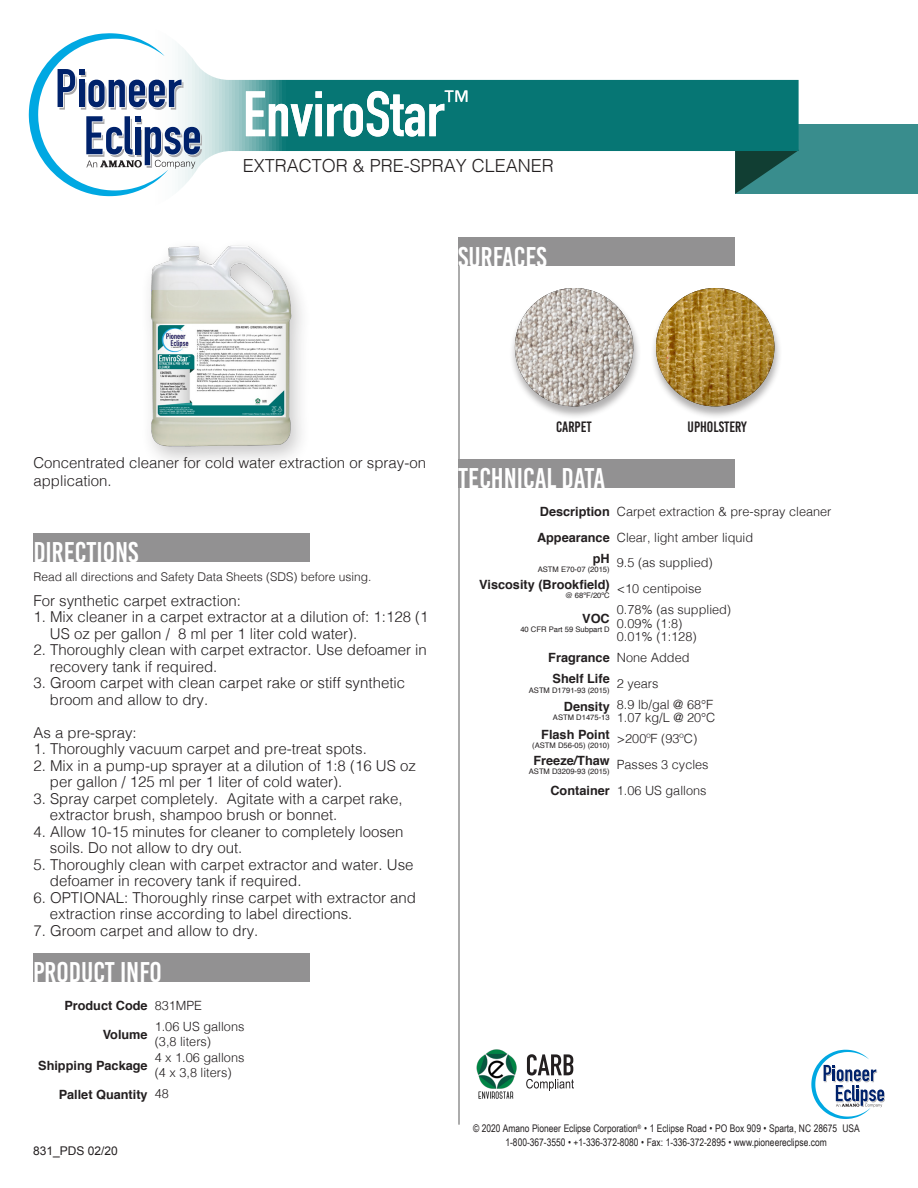
<style>
.page{position:relative;width:918px;height:1188px;background:#fff}
.page>*{position:absolute;margin:0;border:0;box-sizing:border-box;transform-origin:0 0}
.t1{font:700 63px "DIN Condensed";color:#fff}
.t2{font:28.5px "Bebas Kai";color:#fff}
.t3{font:300 27.15px "Helvetica";color:#fff}
.t4{font:300 18px "Helvetica";color:#231f20}
.t5{font:300 15px/16.5px "Helvetica";color:#231f20}
.t6{font:15px "Bebas Kai";color:#231f20}
.t7{font:300 12.75px "Helvetica";color:#231f20}
.t8{font:700 12.75px "Helvetica";color:#231f20}
.t9{font:300 12px "Helvetica";color:#231f20}
.t10{font:12px "Arial";color:#231f20}
.t11{font:10.5px "Arial Narrow";color:#231f20}
.t12{font:7.65px "Helvetica";color:#231f20}
</style>
<div class="page">
<div style="left:735px;top:125px;width:183px;height:69px;background:#398d8d"></div>
<svg style="left:28px;top:70px;width:771px;height:127px"></svg>
<hr style="left:458px;top:247px;width:2px;height:878px;background:#929192">
<div style="left:458px;top:238px;width:277px;height:28px;background:#929192"></div>
<div style="left:458px;top:459px;width:277px;height:29px;background:#929192"></div>
<div style="left:140px;top:237px;width:172px;height:234px;background:#231f20;opacity:.25"></div>
<img style="left:148px;top:239px;width:146px;height:215px">
<div style="left:33px;top:533px;width:277px;height:29px;background:#929192"></div>
<div style="left:33px;top:953px;width:276px;height:29px;background:#929192"></div>
<div style="left:510px;top:288px;width:131px;height:131px;background:#231f20;opacity:.36"></div>
<img style="left:515px;top:288px;width:118px;height:118px;border-radius:59px">
<div style="left:651px;top:288px;width:131px;height:131px;background:#231f20;opacity:.36"></div>
<img style="left:656px;top:288px;width:118px;height:118px;border-radius:59px">
<img style="left:476px;top:1049px;width:41px;height:50px">
<svg style="left:526px;top:1054px;width:48px;height:37px"></svg>
<svg style="left:29px;top:33px;width:173px;height:163px"></svg>
<svg style="left:811px;top:1050px;width:74px;height:69px"></svg>
<p class="t1" style="left:243px;top:72px;width:203px">EnviroStar</p>
<p class="t3" style="left:444px;top:77px;width:27px">™</p>
<p class="t4" style="left:243px;top:150px;width:313px">EXTRACTOR &amp; PRE-SPRAY CLEANER</p>
<p class="t2" style="left:458px;top:241px;width:90px">SURFACES</p>
<p class="t5" style="left:33px;top:453px;width:394px;line-height:18px">Concentrated cleaner for cold water extraction or spray-on application.</p>
<p class="t2" style="left:33px;top:537px;width:107px">DIRECTIONS</p>
<p class="t9" style="left:33px;top:567px;width:340px">Read all directions and Safety Data Sheets (SDS) before using.</p>
<p class="t5" style="left:33px;top:591px;width:209px">For synthetic carpet extraction:</p>
<p class="t5" style="left:50px;top:608px;width:380px;text-indent:-16px">1. Mix cleaner in a carpet extractor at a dilution of: 1:128 (1<br>US oz per gallon / 8 ml per 1 liter cold water).</p>
<p class="t5" style="left:50px;top:641px;width:378px;text-indent:-16px">2. Thoroughly clean with carpet extractor. Use defoamer in recovery tank if required.</p>
<p class="t5" style="left:50px;top:674px;width:357px;text-indent:-16px">3. Groom carpet with clean carpet rake or stiff synthetic broom and allow to dry.</p>
<p class="t5" style="left:33px;top:723px;width:105px">As a pre-spray:</p>
<p class="t5" style="left:33px;top:740px;width:335px">1. Thoroughly vacuum carpet and pre-treat spots.</p>
<p class="t5" style="left:50px;top:756px;width:368px;text-indent:-16px">2. Mix in a pump-up sprayer at a dilution of 1:8 (16 US oz per gallon / 125 ml per 1 liter of cold water).</p>
<p class="t5" style="left:50px;top:789px;width:354px;text-indent:-16px">3. Spray carpet completely. Agitate with a carpet rake, extractor brush, shampoo brush or bonnet.</p>
<p class="t5" style="left:50px;top:822px;width:355px;text-indent:-16px">4. Allow 10-15 minutes for cleaner to completely loosen soils. Do not allow to dry out.</p>
<p class="t5" style="left:50px;top:855px;width:365px;text-indent:-16px">5. Thoroughly clean with carpet extractor and water. Use defoamer in recovery tank if required.</p>
<p class="t5" style="left:50px;top:888px;width:368px;text-indent:-16px">6. OPTIONAL: Thoroughly rinse carpet with extractor and extraction rinse according to label directions.</p>
<p class="t5" style="left:33px;top:921px;width:227px">7. Groom carpet and allow to dry.</p>
<p class="t2" style="left:33px;top:957px;width:130px">PRODUCT INFO</p>
<p class="t8" style="left:64px;top:995px;width:85px">Product Code</p>
<p class="t7" style="left:155px;top:995px;width:49px">831MPE</p>
<p class="t8" style="left:103px;top:1024px;width:46px">Volume</p>
<p class="t7" style="left:155px;top:1016px;width:91px">1.06 US gallons</p>
<p class="t7" style="left:155px;top:1031px;width:58px">(3,8 liters)</p>
<p class="t7" style="left:155px;top:1047px;width:91px">4 x 1.06 gallons</p>
<p class="t7" style="left:155px;top:1062px;width:78px">(4 x 3,8 liters)</p>
<p class="t8" style="left:38px;top:1055px;width:111px">Shipping Package</p>
<p class="t8" style="left:59px;top:1084px;width:90px">Pallet Quantity</p>
<p class="t7" style="left:155px;top:1083px;width:16px">48</p>
<p class="t10" style="left:33px;top:1143px;width:86px">831_PDS 02/20</p>
<p class="t6" style="left:556px;top:418px;width:37px">CARPET</p>
<p class="t6" style="left:688px;top:418px;width:61px">UPHOLSTERY</p>
<p class="t2" style="left:458px;top:463px;width:149px">TECHNICAL DATA</p>
<p class="t8" style="left:540px;top:501px;width:71px">Description</p>
<p class="t7" style="left:617px;top:501px;width:216px">Carpet extraction &amp; pre-spray cleaner</p>
<p class="t8" style="left:537px;top:527px;width:74px">Appearance</p>
<p class="t7" style="left:617px;top:526px;width:138px">Clear, light amber liquid</p>
<p class="t8" style="left:593px;top:548px;width:18px">pH</p>
<p class="t12" style="left:538px;top:564px;width:74px">ASTM E70-07 (2015)</p>
<p class="t7" style="left:617px;top:552px;width:98px">9.5 (as supplied)</p>
<p class="t8" style="left:479px;top:574px;width:132px">Viscosity (Brookfield)</p>
<p class="t12" style="left:565px;top:589px;width:46px">@ 68ºF/20ºC</p>
<p class="t7" style="left:617px;top:578px;width:86px">&lt;10 centipoise</p>
<p class="t8" style="left:582px;top:608px;width:29px">VOC</p>
<p class="t12" style="left:520px;top:624px;width:91px">40 CFR Part 59 Subpart D</p>
<p class="t7" style="left:617px;top:599px;width:116px">0.78% (as supplied)</p>
<p class="t7" style="left:617px;top:612px;width:67px">0.09% (1:8)</p>
<p class="t7" style="left:617px;top:626px;width:81px">0.01% (1:128)</p>
<p class="t8" style="left:548px;top:647px;width:63px">Fragrance</p>
<p class="t7" style="left:617px;top:647px;width:74px">None Added</p>
<p class="t8" style="left:553px;top:669px;width:59px">Shelf Life</p>
<p class="t12" style="left:529px;top:684px;width:82px">ASTM D1791-93 (2015)</p>
<p class="t7" style="left:617px;top:672px;width:43px">2 years</p>
<p class="t7" style="left:617px;top:693px;width:98px">8.9 lb/gal @ 68°F</p>
<p class="t7" style="left:617px;top:707px;width:100px">1.07 kg/L @ 20°C</p>
<p class="t8" style="left:564px;top:696px;width:47px">Density</p>
<p class="t12" style="left:553px;top:712px;width:58px">ASTM D1475-13</p>
<p class="t8" style="left:541px;top:724px;width:70px">Flash Point</p>
<p class="t12" style="left:532px;top:739px;width:79px">(ASTM D56-05) (2010)</p>
<p class="t8" style="left:534px;top:750px;width:78px">Freeze/Thaw</p>
<p class="t12" style="left:529px;top:765px;width:82px">ASTM D3209-93 (2015)</p>
<p class="t7" style="left:617px;top:728px;width:82px">&gt;200ºF (93ºC)</p>
<p class="t7" style="left:617px;top:754px;width:93px">Passes 3 cycles</p>
<p class="t8" style="left:550px;top:780px;width:61px">Container</p>
<p class="t7" style="left:617px;top:779px;width:91px">1.06 US gallons</p>
<p class="t11" style="left:473px;top:1121px;width:388px">© 2020 Amano Pioneer Eclipse Corporation<sup>®</sup> • 1 Eclipse Road • PO Box 909 • Sparta, NC 28675 USA</p>
<p class="t11" style="left:505px;top:1134px;width:323px">1-800-367-3550 • +1-336-372-8080 • Fax: 1-336-372-2895 • www.pioneereclipse.com</p>
</div>
